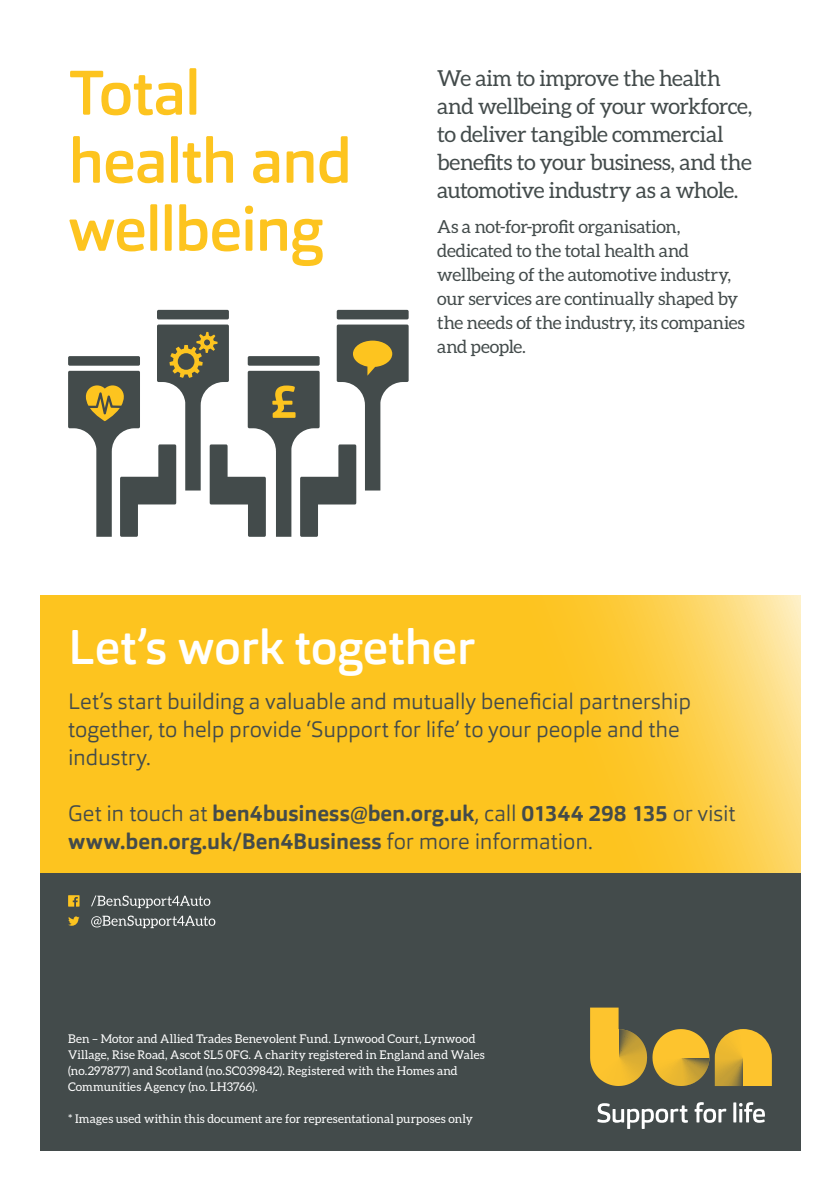
<style>
.page{position:relative;width:840px;height:1191px;background:#fff}
.page>*{position:absolute;margin:0;border:0;box-sizing:border-box;transform-origin:0 0}
.t1{font:500 62px/68px "Orgon";letter-spacing:-.025em;color:#fdc41f}
.t2{font:500 48px "Orgon";letter-spacing:-.005em;color:#fff}
.t3{font:22px/28px "Aleo";letter-spacing:-.025em;color:#434b4b}
.t4{font:300 22px/28px "Orgon";letter-spacing:-.005em;color:#434b4b}
.t5{font:700 22px/28px "Orgon";color:#434b4b}
.t6{font:18px/24px "Aleo";letter-spacing:-.01em;color:#434b4b}
.t7{font:12px/16px "Aleo";letter-spacing:.01em;color:#fff}
.s1{font-weight:300}
</style>
<div class="page">
<svg style="left:40px;top:595px;width:760px;height:278px;background:#fdc72c"></svg>
<div style="left:40px;top:873px;width:760px;height:278px;background:#434b4b"></div>
<svg style="left:652px;top:1029px;width:119px;height:57px"></svg>
<svg style="left:590px;top:1007px;width:56px;height:79px"></svg>
<svg style="left:597px;top:1103px;width:90px;height:25px"></svg>
<svg style="left:694px;top:1102px;width:31px;height:20px"></svg>
<hr style="left:733px;top:1102px;width:3px;height:20px;background:#fff">
<svg style="left:739px;top:1102px;width:25px;height:20px"></svg>
<svg style="left:91px;top:915px;width:124px;height:13px"></svg>
<svg style="left:91px;top:895px;width:119px;height:13px"></svg>
<svg style="left:68px;top:916px;width:11px;height:9px"></svg>
<svg style="left:68px;top:895px;width:11px;height:11px"></svg>
<div style="left:336px;top:310px;width:72px;height:9px;background:#434b4b;border-radius:2px"></div>
<div style="left:157px;top:310px;width:72px;height:9px;background:#434b4b;border-radius:2px"></div>
<svg style="left:68px;top:324px;width:340px;height:213px"></svg>
<h1 class="t1" style="left:68px;top:59px;width:286px">Total health and wellbeing</h1>
<h3 class="t3" style="left:437px;top:64px;width:316px">We aim to improve the health and wellbeing of your workforce, to deliver tangible commercial benefits to your business, and the automotive industry as a whole.</h3>
<h3 class="t6" style="left:437px;top:214px;width:309px">As a not-for-profit organisation, dedicated to the total health and wellbeing of the automotive industry, our services are continually shaped by the needs of the industry, its companies and people.</h3>
<h2 class="t2" style="left:68px;top:616px;width:408px">Let’s work together</h2>
<h3 class="t4" style="left:68px;top:687px;width:624px">Let’s start building a valuable and mutually beneficial partnership together, to help provide ‘Support for life’ to your people and the industry.</h3>
<h3 class="t5" style="left:68px;top:799px;width:668px"><span class="s1">Get in touch at</span> ben4business@ben.org.uk<span class="s1">, call</span> 01344 298 135 <span class="s1">or visit </span>www.ben.org.uk/Ben4Business <span class="s1">for more information.</span></h3>
<p class="t7" style="left:68px;top:1030px;width:418px">Ben – Motor and Allied Trades Benevolent Fund. Lynwood Court, Lynwood Village, Rise Road, Ascot SL5 0FG. A charity registered in England and Wales (no.297877) and Scotland (no.SC039842). Registered with the Homes and Communities Agency (no. LH3766).</p>
<p class="t7" style="left:68px;top:1110px;width:406px">* Images used within this document are for representational purposes only</p>
</div>
